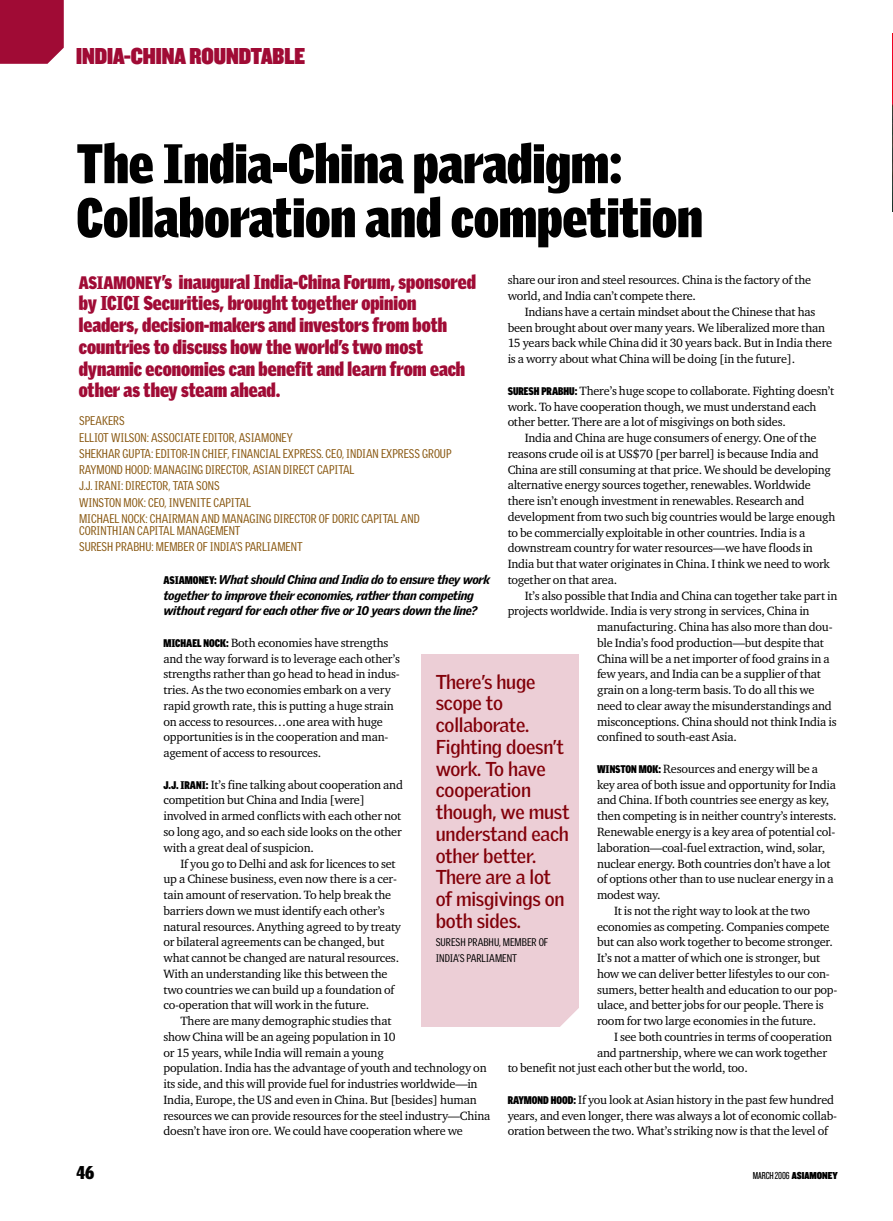
<style>
.page{position:relative;width:893px;height:1221px;background:#fff}
.page>*{position:absolute;margin:0;border:0;box-sizing:border-box;transform-origin:0 0}
.t1{font:900 54px/54px "Griffith Gothic Cond";color:#000}
.t2{font:24px "Knockout HTF90 Ultmt Welterwt";color:#a00b35}
.t3{font:900 19.5px/21.8px "Griffith Gothic Cond";color:#a00b35}
.t4{font:700 19.5px/21.8px "Griffith Gothic";letter-spacing:-.01em;color:#820009}
.t5{font:900 18px "Griffith Gothic Cond";color:#000}
.t6{font:12.3px/15.8px "Charter ITC";letter-spacing:-.015em;color:#000}
.t7{font:12.3px/16.2px "Griffith Gothic Cond";color:#895811}
.t8{font:italic 900 12.3px/15.8px "Griffith Gothic";letter-spacing:-.02em;color:#000}
.t9{font:10.8px/15.8px "Griffith Gothic Cond";color:#000}
.t10{font:10.5px "Knockout HTF28 Junior Featherwt";letter-spacing:-.01em;color:#000}
.s1{font-size:17.55px}
.s2{font-family:"Griffith Gothic Cond";font-weight:900;font-size:10.8px}
.s3{font-family:"Griffith Gothic Cond";font-style:normal;font-size:10.8px}
.s4{font-family:"Knockout HTF90 Ultmt Welterwt"}
</style>
<div class="page">
<hr style="left:892px;top:0;width:1px;height:600px;background:#f9e2b8">
<img style="left:892px;top:33px;width:1px;height:179px">
<div style="left:0;top:0;width:64px;height:64px;background:#a00b35"></div>
<div style="left:421px;top:654px;width:158px;height:372px;background:#ecced6"></div>
<svg style="left:557px;top:1008px;width:22px;height:19px"></svg>
<h2 class="t2" style="left:76px;top:42px;width:230px">INDIA-CHINA ROUNDTABLE</h2>
<h1 class="t1" style="left:77px;top:137px;width:628px">The India-China paradigm:<br>Collaboration and competition</h1>
<p class="t3" style="left:79px;top:271px;width:399px"><span class="s1">ASIAMONEY</span>’s inaugural India-China Forum, sponsored by ICICI Securities, brought together opinion leaders, decision-makers and investors from both countries to discuss how the world’s two most dynamic economies can benefit and learn from each other as they steam ahead.</p>
<p class="t6" style="left:508px;top:272px;width:305px">share our iron and steel resources. China is the factory of the world, and India can’t compete there.</p>
<p class="t6" style="left:508px;top:304px;width:326px;text-indent:17px">Indians have a certain mindset about the Chinese that has been brought about over many years. We liberalized more than 15 years back while China did it 30 years back. But in India there is a worry about what China will be doing [in the future].</p>
<p class="t6" style="left:508px;top:382px;width:328px"><span class="s2">SURESH PRABHU:</span> There’s huge scope to collaborate. Fighting doesn’t work. To have cooperation though, we must understand each other better. There are a lot of misgivings on both sides.</p>
<p class="t6" style="left:508px;top:430px;width:329px;text-indent:17px">India and China are huge consumers of energy. One of the reasons crude oil is at US$70 [per barrel] is because India and China are still consuming at that price. We should be developing alternative energy sources together, renewables. Worldwide there isn’t enough investment in renewables. Research and development from two such big countries would be large enough to be commercially exploitable in other countries. India is a downstream country for water resources—we have floods in India but that water originates in China. I think we need to work together on that area.</p>
<p class="t6" style="left:525px;top:587px;width:314px">It’s also possible that India and China can together take part in</p>
<p class="t6" style="left:508px;top:603px;width:303px">projects worldwide. India is very strong in services, China in</p>
<p class="t6" style="left:597px;top:619px;width:237px">manufacturing. China has also more than dou-</p>
<p class="t6" style="left:597px;top:634px;width:228px">ble India’s food production—but despite that</p>
<p class="t6" style="left:597px;top:650px;width:234px">China will be a net importer of food grains in a</p>
<p class="t6" style="left:597px;top:666px;width:225px">few years, and India can be a supplier of that</p>
<p class="t6" style="left:597px;top:682px;width:219px">grain on a long-term basis. To do all this we</p>
<p class="t6" style="left:597px;top:697px;width:236px">need to clear away the misunderstandings and</p>
<p class="t6" style="left:597px;top:713px;width:241px">misconceptions. China should not think India is</p>
<p class="t6" style="left:597px;top:729px;width:141px">confined to south-east Asia.</p>
<p class="t6" style="left:597px;top:760px;width:223px"><span class="s2">WINSTON MOK:</span> Resources and energy will be a</p>
<p class="t6" style="left:597px;top:776px;width:240px">key area of both issue and opportunity for India</p>
<p class="t6" style="left:597px;top:792px;width:234px">and China. If both countries see energy as key,</p>
<p class="t6" style="left:597px;top:808px;width:241px">then competing is in neither country’s interests.</p>
<p class="t6" style="left:597px;top:823px;width:240px">Renewable energy is a key area of potential col-</p>
<p class="t6" style="left:597px;top:839px;width:230px">laboration—coal-fuel extraction, wind, solar,</p>
<p class="t6" style="left:597px;top:855px;width:235px">nuclear energy. Both countries don’t have a lot</p>
<p class="t6" style="left:597px;top:871px;width:238px">of options other than to use nuclear energy in a</p>
<p class="t6" style="left:597px;top:886px;width:65px">modest way.</p>
<p class="t6" style="left:614px;top:902px;width:198px">It is not the right way to look at the two</p>
<p class="t6" style="left:597px;top:918px;width:234px">economies as competing. Companies compete</p>
<p class="t6" style="left:597px;top:934px;width:237px">but can also work together to become stronger.</p>
<p class="t6" style="left:597px;top:949px;width:225px">It’s not a matter of which one is stronger, but</p>
<p class="t6" style="left:597px;top:965px;width:234px">how we can deliver better lifestyles to our con-</p>
<p class="t6" style="left:597px;top:981px;width:242px">sumers, better health and education to our pop-</p>
<p class="t6" style="left:597px;top:997px;width:228px">ulace, and better jobs for our people. There is</p>
<p class="t6" style="left:597px;top:1012px;width:221px">room for two large economies in the future.</p>
<p class="t6" style="left:614px;top:1028px;width:220px">I see both countries in terms of cooperation</p>
<p class="t6" style="left:597px;top:1044px;width:232px">and partnership, where we can work together</p>
<p class="t6" style="left:508px;top:1060px;width:242px">to benefit not just each other but the world, too.</p>
<p class="t6" style="left:508px;top:1091px;width:331px"><span class="s2">RAYMOND HOOD:</span> If you look at Asian history in the past few hundred years, and even longer, there was always a lot of economic collab&shy;oration between the two. What’s striking now is that the level of</p>
<p class="t7" style="left:79px;top:413px;width:374px">SPEAKERS<br>ELLIOT WILSON: ASSOCIATE EDITOR, ASIAMONEY<br>SHEKHAR GUPTA: EDITOR-IN CHIEF, FINANCIAL EXPRESS. CEO, INDIAN EXPRESS GROUP RAYMOND HOOD: MANAGING DIRECTOR, ASIAN DIRECT CAPITAL<br>J.J. IRANI: DIRECTOR, TATA SONS<br>WINSTON MOK: CEO, INVENITE CAPITAL<br>MICHAEL NOCK: CHAIRMAN AND MANAGING DIRECTOR OF DORIC CAPITAL AND</p>
<p class="t7" style="left:79px;top:522px;width:225px">CORINTHIAN CAPITAL MANAGEMENT<br>SURESH PRABHU: MEMBER OF INDIA’S PARLIAMENT</p>
<p class="t8" style="left:163px;top:571px;width:328px"><span class="s3">ASIAMONEY:</span> What should China and India do to ensure they work together to improve their economies, rather than competing without regard for each other five or 10 years down the line?</p>
<p class="t6" style="left:163px;top:634px;width:238px"><span class="s2">MICHAEL NOCK:</span> Both economies have strengths and the way forward is to leverage each other’s strengths rather than go head to head in indus&shy;tries. As the two economies embark on a very rapid growth rate, this is putting a huge strain on access to resources…one area with huge opportunities is in the cooperation and man&shy;agement of access to resources.</p>
<p class="t6" style="left:163px;top:776px;width:241px"><span class="s2">J.J. IRANI:</span> It’s fine talking about cooperation and competition but China and India [were] involved in armed conflicts with each other not so long ago, and so each side looks on the other with a great deal of suspicion.</p>
<p class="t6" style="left:163px;top:855px;width:239px;text-indent:17px">If you go to Delhi and ask for licences to set up a Chinese business, even now there is a cer&shy;tain amount of reservation. To help break the barriers down we must identify each other’s natural resources. Anything agreed to by treaty or bilateral agreements can be changed, but what cannot be changed are natural resources.<br>With an understanding like this between the two countries we can build up a foundation of co-operation that will work in the future.</p>
<p class="t6" style="left:163px;top:1012px;width:328px;text-indent:17px">There are many demographic studies that<br>show China will be an ageing population in 10<br>or 15 years, while India will remain a young<br>population. India has the advantage of youth and technology on its side, and this will provide fuel for industries worldwide—in India, Europe, the US and even in China. But [besides] human resources we can provide resources for the steel industry—China doesn’t have iron ore. We could have cooperation where we</p>
<h3 class="t4" style="left:436px;top:671px;width:135px">There’s huge scope to collaborate.<br>Fighting doesn’t work. To have cooperation though, we must understand each other better.<br>There are a lot of misgivings on both sides.</h3>
<p class="t9" style="left:436px;top:934px;width:114px">SURESH PRABHU, MEMBER OF<br>INDIA’S PARLIAMENT</p>
<h3 class="t5" style="left:77px;top:1161px;width:19px">46</h3>
<p class="t10" style="left:753px;top:1168px;width:86px">MARCH 2006 <span class="s4">ASIAMONEY</span></p>
</div>
